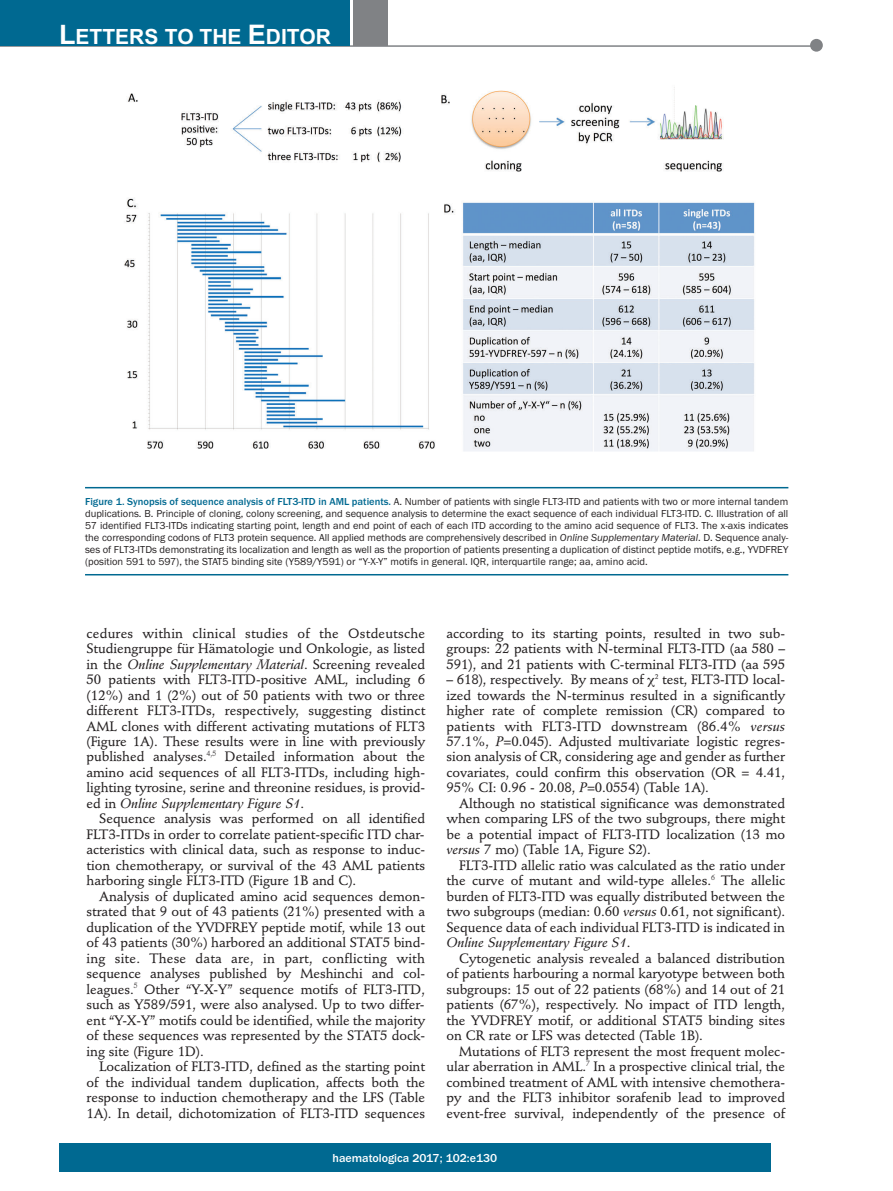
<style>
.page{position:relative;width:893px;height:1191px;background:#fff}
.page>*{position:absolute;margin:0;border:0;box-sizing:border-box;transform-origin:0 0}
.t1{font:700 21px "Arial";color:#fff}
.t2{font:500 13.5px/15.5px "Stempel Schneidler";letter-spacing:-.005em;color:#231f20;text-align:justify}
.t3{font:italic 13.5px "Stempel Schneidler Med";letter-spacing:-.005em;color:#231f20}
.t4{font:500 12px "Franklin Gothic";color:#fff}
.t5{font:10.5px/12px "Franklin Gothic";color:#231f20;text-align:justify}
.s1{font-size:27px}
.s2{font-weight:500;color:#006991}
.s3{font-style:italic}
.s4{font-family:"Stempel Schneidler";font-weight:500;font-style:normal}
.s5{font-family:"Stempel Schneidler Med";font-weight:400;font-style:italic}
</style>
<div class="page">
<div style="left:59px;top:1143px;width:712px;height:28px;background:#006991"></div>
<hr style="left:0;top:45px;width:820px;height:2px;background:#808285">
<div style="left:810px;top:39px;width:13px;height:13px;background:#808285;border-radius:50%"></div>
<div style="left:354px;top:0;width:34px;height:45px;background:#808285"></div>
<div style="left:0;top:0;width:350px;height:45px;background:#006991"></div>
<img style="left:124px;top:87px;width:631px;height:364px">
<hr style="left:85px;top:487px;width:703px;height:1px;background:#006991">
<hr style="left:85px;top:574px;width:703px;height:1px;background:#006991">
<h1 class="t1" style="left:59px;top:25px;width:273px"><span class="s1">L</span>ETTERS TO THE <span class="s1">E</span>DITOR</h1>
<p class="t5" style="left:85px;top:496px;width:705px"><span class="s2">Figure 1. Synopsis of sequence analysis of FLT3-ITD in AML patients.</span> A. Number of patients with single FLT3-ITD and patients with two or more internal tandem duplications. B. Principle of cloning, colony screening, and sequence analysis to determine the exact sequence of each individual FLT3-ITD. C. Illustration of all 57 identified FLT3-ITDs indicating starting point, length and end point of each of each ITD according to the amino acid sequence of FLT3. The x-axis indicates the corresponding codons of FLT3 protein sequence. All applied methods are comprehensively described in <span class="s3">Online Supplementary Material</span>. D. Sequence analy&shy;ses of FLT3-ITDs demonstrating its localization and length as well as the proportion of patients presenting a duplication of distinct peptide motifs, e.g., YVDFREY (position 591 to 597), the STAT5 binding site (Y589/Y591) or “Y-X-Y” motifs in general. IQR, interquartile range; aa, amino acid.</p>
<p class="t2" style="left:87px;top:626px;width:340px">cedures within clinical studies of the Ostdeutsche<br>Studiengruppe für Hämatologie und Onkologie, as listed</p>
<p class="t3" style="left:87px;top:658px;width:340px"><span class="s4">in the</span> Online Supplementary Material<span class="s4">. Screening revealed</span></p>
<p class="t2" style="left:87px;top:673px;width:340px">50 patients with FLT3-ITD-positive AML, including 6 (12%) and 1 (2%) out of 50 patients with two or three different FLT3-ITDs, respectively, suggesting distinct AML clones with different activating mutations of FLT3 (Figure 1A). These results were in line with previously published analyses.<sup>4,5</sup> Detailed information about the amino acid sequences of all FLT3-ITDs, including high&shy;lighting tyrosine, serine and threonine residues, is provid-</p>
<p class="t3" style="left:87px;top:797px;width:219px"><span class="s4">ed in</span> Online Supplementary Figure S1<span class="s4">.</span></p>
<p class="t2" style="left:87px;top:812px;width:340px;text-indent:13px">Sequence analysis was performed on all identified FLT3-ITDs in order to correlate patient-specific ITD char&shy;acteristics with clinical data, such as response to induc&shy;tion chemotherapy, or survival of the 43 AML patients harboring single FLT3-ITD (Figure 1B and C).</p>
<p class="t2" style="left:87px;top:890px;width:340px;text-indent:13px">Analysis of duplicated amino acid sequences demon&shy;strated that 9 out of 43 patients (21%) presented with a duplication of the YVDFREY peptide motif, while 13 out of 43 patients (30%) harbored an additional STAT5 bind&shy;ing site. These data are, in part, conflicting with sequence analyses published by Meshinchi and col&shy;leagues.<sup>5</sup> Other “Y-X-Y” sequence motifs of FLT3-ITD, such as Y589/591, were also analysed. Up to two differ&shy;ent “Y-X-Y” motifs could be identified, while the majority of these sequences was represented by the STAT5 dock&shy;ing site (Figure 1D).</p>
<p class="t2" style="left:87px;top:1060px;width:340px;text-indent:13px">Localization of FLT3-ITD, defined as the starting point of the individual tandem duplication, affects both the response to induction chemotherapy and the LFS (Table 1A). In detail, dichotomization of FLT3-ITD sequences</p>
<p class="t2" style="left:446px;top:626px;width:340px">according to its starting points, resulted in two sub&shy;groups: 22 patients with N-terminal FLT3-ITD (aa 580 – 591), and 21 patients with C-terminal FLT3-ITD (aa 595</p>
<p class="t2" style="left:446px;top:673px;width:340px">– 618), respectively. By means of <sup>2</sup> test, FLT3-ITD local&shy;ized towards the N-terminus resulted in a significantly higher rate of complete remission (CR) compared to patients with FLT3-ITD downstream (86.4% <span class="s5">versus </span>57.1%, <span class="s5">P</span>=0.045). Adjusted multivariate logistic regres&shy;sion analysis of CR, considering age and gender as further covariates, could confirm this observation (OR = 4.41, 95% CI: 0.96 - 20.08, <span class="s5">P</span>=0.0554) (Table 1A).</p>
<p class="t2" style="left:446px;top:797px;width:340px;text-indent:13px">Although no statistical significance was demonstrated when comparing LFS of the two subgroups, there might be a potential impact of FLT3-ITD localization (13 mo <span class="s5">versus</span> 7 mo) (Table 1A, Figure S2).</p>
<p class="t2" style="left:446px;top:859px;width:340px;text-indent:13px">FLT3-ITD allelic ratio was calculated as the ratio under the curve of mutant and wild-type alleles.<sup>6</sup> The allelic burden of FLT3-ITD was equally distributed between the two subgroups (median: 0.60 <span class="s5">versus</span> 0.61, not significant).<br>Sequence data of each individual FLT3-ITD is indicated in</p>
<p class="t3" style="left:446px;top:937px;width:186px">Online Supplementary Figure S1<span class="s4">.</span></p>
<p class="t2" style="left:446px;top:951px;width:340px;text-indent:13px">Cytogenetic analysis revealed a balanced distribution of patients harbouring a normal karyotype between both subgroups: 15 out of 22 patients (68%) and 14 out of 21 patients (67%), respectively. No impact of ITD length, the YVDFREY motif, or additional STAT5 binding sites on CR rate or LFS was detected (Table 1B).</p>
<p class="t2" style="left:446px;top:1044px;width:340px;text-indent:13px">Mutations of FLT3 represent the most frequent molec&shy;ular aberration in AML.<sup>7</sup> In a prospective clinical trial, the combined treatment of AML with intensive chemothera&shy;py and the FLT3 inhibitor sorafenib lead to improved event-free survival, independently of the presence of</p>
<p class="t4" style="left:333px;top:1150px;width:166px">haematologica 2017; 102:e130</p>
</div>
